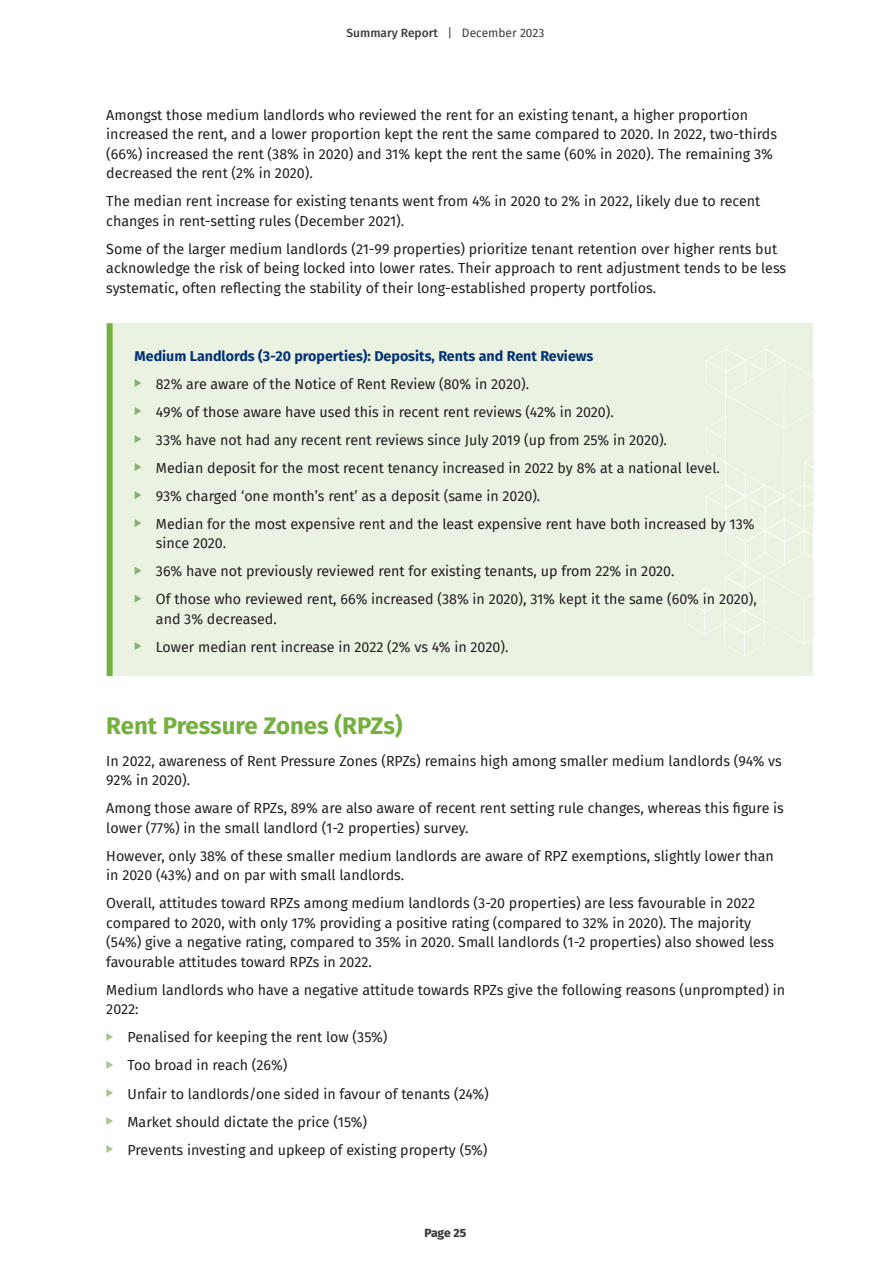
<style>
.page{position:relative;width:893px;height:1263px;background:#fff}
.page>*{position:absolute;margin:0;border:0;box-sizing:border-box;transform-origin:0 0}
.t1{font:700 24px "Fira Sans";color:#73b03d}
.t2{font:14.25px/19.5px "Fira Sans";color:#231f20}
.t3{font:700 14.25px "Fira Sans";color:#043174}
.t4{font:500 12px "Fira Sans";color:#3e3e3f}
.t5{font:800 12px "Fira Sans";letter-spacing:-.015em;color:#3e3e3f}
.s1{font-weight:400}
</style>
<div class="page">
<div style="left:110px;top:323px;width:703px;height:353px;background:#eaf3e2"></div>
<div style="left:107px;top:323px;width:6px;height:353px;background:#73b03d"></div>
<svg style="left:685px;top:348px;width:129px;height:308px"></svg>
<svg style="left:135px;top:379px;width:6px;height:8px"></svg>
<svg style="left:135px;top:407px;width:6px;height:8px"></svg>
<svg style="left:135px;top:435px;width:6px;height:8px"></svg>
<svg style="left:135px;top:463px;width:6px;height:8px"></svg>
<svg style="left:135px;top:491px;width:6px;height:8px"></svg>
<svg style="left:135px;top:519px;width:6px;height:8px"></svg>
<svg style="left:135px;top:567px;width:6px;height:8px"></svg>
<svg style="left:135px;top:595px;width:6px;height:8px"></svg>
<svg style="left:135px;top:642px;width:6px;height:8px"></svg>
<svg style="left:106px;top:1033px;width:7px;height:8px"></svg>
<svg style="left:106px;top:1061px;width:7px;height:8px"></svg>
<svg style="left:106px;top:1089px;width:7px;height:8px"></svg>
<svg style="left:106px;top:1117px;width:7px;height:8px"></svg>
<svg style="left:106px;top:1145px;width:7px;height:8px"></svg>
<p class="t4" style="left:346px;top:23px;width:199px">Summary Report <span class="s1">| December 2023</span></p>
<p class="t2" style="left:106px;top:105px;width:672px">Amongst those medium landlords who reviewed the rent for an existing tenant, a higher proportion increased the rent, and a lower proportion kept the rent the same compared to 2020. In 2022, two-thirds (66%) increased the rent (38% in 2020) and 31% kept the rent the same (60% in 2020). The remaining 3% decreased the rent (2% in 2020).</p>
<p class="t2" style="left:106px;top:191px;width:655px">The median rent increase for existing tenants went from 4% in 2020 to 2% in 2022, likely due to recent changes in rent-setting rules (December 2021).</p>
<p class="t2" style="left:106px;top:239px;width:681px">Some of the larger medium landlords (21-99 properties) prioritize tenant retention over higher rents but acknowledge the risk of being locked into lower rates. Their approach to rent adjustment tends to be less systematic, often reflecting the stability of their long-established property portfolios.</p>
<p class="t3" style="left:135px;top:344px;width:460px">Medium Landlords (3-20 properties): Deposits, Rents and Rent Reviews</p>
<p class="t2" style="left:156px;top:369px;width:600px;line-height:28px">82% are aware of the Notice of Rent Review (80% in 2020).<br>49% of those aware have used this in recent rent reviews (42% in 2020).<br>33% have not had any recent rent reviews since July 2019 (up from 25% in 2020).<br>Median deposit for the most recent tenancy increased in 2022 by 8% at a national level.<br>93% charged ‘one month’s rent’ as a deposit (same in 2020).<br>Median for the most expensive rent and the least expensive rent have both increased by 13%</p>
<p class="t2" style="left:156px;top:529px;width:602px;line-height:28px">since 2020.<br>36% have not previously reviewed rent for existing tenants, up from 22% in 2020.<br>Of those who reviewed rent, 66% increased (38% in 2020), 31% kept it the same (60% in 2020),</p>
<p class="t2" style="left:156px;top:604px;width:354px;line-height:28px">and 3% decreased.<br>Lower median rent increase in 2022 (2% vs 4% in 2020).</p>
<h1 class="t1" style="left:106px;top:705px;width:298px">Rent Pressure Zones (RPZs)</h1>
<p class="t2" style="left:106px;top:751px;width:677px">In 2022, awareness of Rent Pressure Zones (RPZs) remains high among smaller medium landlords (94% vs<br>92% in 2020).</p>
<p class="t2" style="left:106px;top:798px;width:679px">Among those aware of RPZs, 89% are also aware of recent rent setting rule changes, whereas this figure is lower (77%) in the small landlord (1-2 properties) survey.</p>
<p class="t2" style="left:106px;top:846px;width:669px">However, only 38% of these smaller medium landlords are aware of RPZ exemptions, slightly lower than in 2020 (43%) and on par with small landlords.</p>
<p class="t2" style="left:106px;top:893px;width:669px">Overall, attitudes toward RPZs among medium landlords (3-20 properties) are less favourable in 2022 compared to 2020, with only 17% providing a positive rating (compared to 32% in 2020). The majority (54%) give a negative rating, compared to 35% in 2020. Small landlords (1-2 properties) also showed less favourable attitudes toward RPZs in 2022.</p>
<p class="t2" style="left:106px;top:980px;width:680px">Medium landlords who have a negative attitude towards RPZs give the following reasons (unprompted) in<br>2022:</p>
<p class="t2" style="left:128px;top:1023px;width:363px;line-height:28px">Penalised for keeping the rent low (35%)<br>Too broad in reach (26%)<br>Unfair to landlords/one sided in favour of tenants (24%)<br>Market should dictate the price (15%)<br>Prevents investing and upkeep of existing property (5%)</p>
<p class="t5" style="left:424px;top:1222px;width:43px">Page 25</p>
</div>
